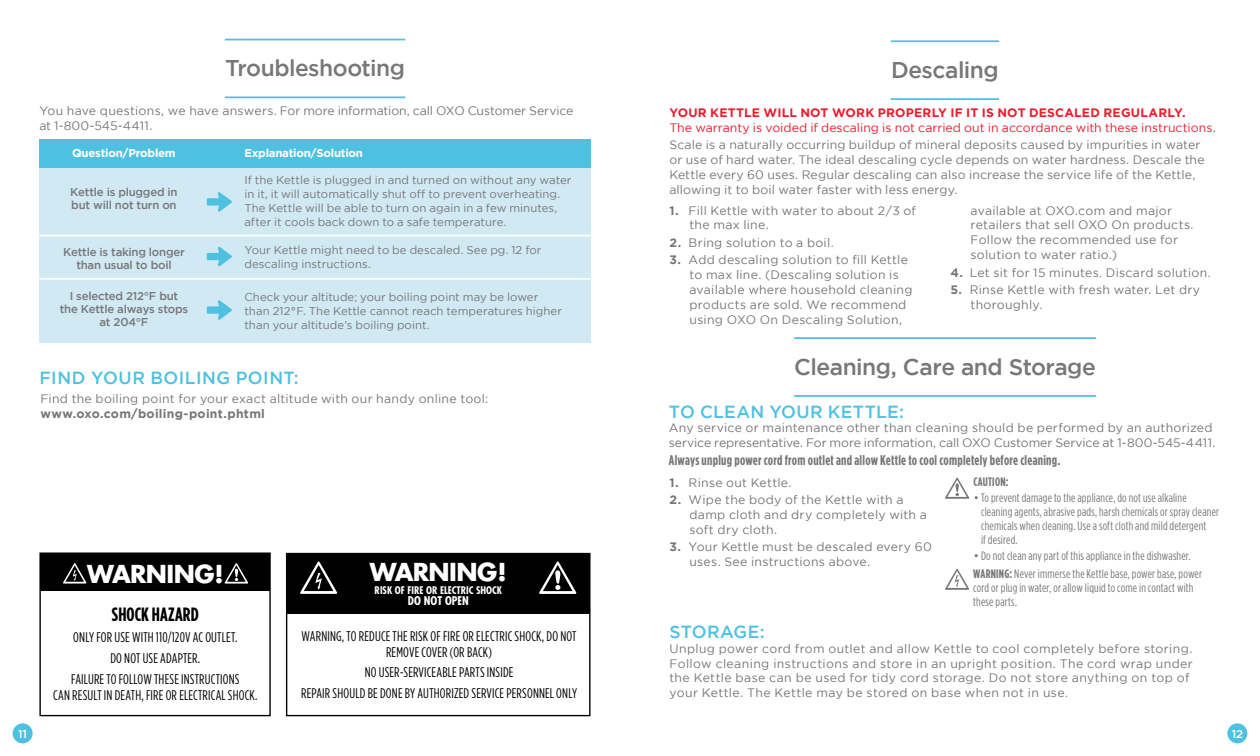
<style>
.page{position:relative;width:1260px;height:756px;background:#fff}
.page>*{position:absolute;margin:0;border:0;box-sizing:border-box;transform-origin:0 0}
.t1{font:700 24.15px "Futura";letter-spacing:-.03em;color:#fff}
.t2{font:500 22.75px "Gotham";letter-spacing:-.02em;color:#77777a}
.t3{font:700 19.25px "Gotham Condensed";letter-spacing:.005em;color:#000}
.t4{font:500 17.5px "Gotham";letter-spacing:.015em;color:#4ec1e0}
.t5{font:condensed 14px/20.8px "Gotham";letter-spacing:.01em;color:#000;text-align:center}
.t6{font:700 14px "Gotham Condensed";letter-spacing:.015em;color:#77777a}
.t7{font:12.25px/14.9px "Gotham";letter-spacing:.02em;color:#77777a}
.t8{font:condensed 12.25px/14px "Gotham";letter-spacing:.015em;color:#77777a}
.t9{font:12.25px/14.9px "Gotham";letter-spacing:-.005em;color:#77777a}
.t10{font:12.25px "Gotham";color:#ed1c2e}
.t11{font:700 12.25px "Gotham";letter-spacing:.015em;color:#ed1c2e}
.t12{font:700 12.25px "Gotham";letter-spacing:.025em;color:#77777a}
.t13{font:700 12.25px "Gotham Condensed";letter-spacing:.02em;color:#77777a}
.t14{font:700 condensed 11.72px "Futura";color:#fff}
.t15{font:11.38px/14px "Gotham";letter-spacing:.005em;color:#77777a}
.t16{font:500 11.38px/13.1px "Gotham";letter-spacing:-.02em;color:#77777a;text-align:center}
.t17{font:700 11.38px "Gotham";letter-spacing:-.02em;color:#fff}
.t18{font:500 11.38px "Gotham";color:#fff}
.t19{font:700 condensed 10.33px "Futura";color:#fff}
.s1{font-weight:700}
.s2{font-weight:300;font-stretch:normal}
.s3{font-family:"Gotham Condensed";font-weight:700;font-stretch:normal}
</style>
<div class="page">
<hr style="left:225px;top:39px;width:180px;height:1px;background:#4ec1e0">
<hr style="left:225px;top:96px;width:180px;height:2px;background:#4ec1e0">
<hr style="left:891px;top:40px;width:108px;height:2px;background:#4ec1e0">
<hr style="left:891px;top:98px;width:108px;height:2px;background:#4ec1e0">
<div style="left:39px;top:158px;width:552px;height:185px;background:#d1e9f3"></div>
<div style="left:39px;top:139px;width:552px;height:29px;background:#4ec1e0"></div>
<svg style="left:207px;top:247px;width:25px;height:19px"></svg>
<svg style="left:207px;top:300px;width:25px;height:20px"></svg>
<svg style="left:207px;top:192px;width:25px;height:20px"></svg>
<hr style="left:39px;top:235px;width:552px;height:1px;background:#fff">
<hr style="left:39px;top:278px;width:552px;height:2px;background:#fff">
<hr style="left:794px;top:337px;width:302px;height:2px;background:#4ec1e0">
<hr style="left:794px;top:395px;width:302px;height:2px;background:#4ec1e0">
<svg style="left:945px;top:569px;width:24px;height:21px"></svg>
<svg style="left:945px;top:478px;width:24px;height:21px"></svg>
<div style="left:286px;top:553px;width:305px;height:163px;border:1px solid #000"></div>
<div style="left:39px;top:552px;width:232px;height:164px;border:1px solid #000"></div>
<div style="left:40px;top:553px;width:230px;height:38px;background:#000"></div>
<svg style="left:225px;top:563px;width:23px;height:21px"></svg>
<svg style="left:63px;top:563px;width:23px;height:21px"></svg>
<div style="left:287px;top:553px;width:303px;height:60px;background:#000"></div>
<svg style="left:539px;top:561px;width:37px;height:33px"></svg>
<svg style="left:300px;top:561px;width:37px;height:33px"></svg>
<div style="left:13px;top:723px;width:20px;height:20px;background:#4ec1e0;border-radius:50%"></div>
<div style="left:1227px;top:723px;width:20px;height:20px;background:#4ec1e0;border-radius:50%"></div>
<h2 class="t2" style="left:225px;top:55px;width:182px">Troubleshooting</h2>
<h2 class="t2" style="left:891px;top:57px;width:109px">Descaling</h2>
<p class="t11" style="left:669px;top:105px;width:518px">YOUR KETTLE WILL NOT WORK PROPERLY IF IT IS NOT DESCALED REGULARLY.</p>
<p class="t10" style="left:669px;top:120px;width:548px">The warranty is voided if descaling is not carried out in accordance with these instructions.</p>
<p class="t7" style="left:669px;top:137px;width:537px">Scale is a naturally occurring buildup of mineral deposits caused by impurities in water or use of hard water. The ideal descaling cycle depends on water hardness. Descale the Kettle every 60 uses. Regular descaling can also increase the service life of the Kettle, allowing it to boil water faster with less energy.</p>
<p class="t7" style="left:690px;top:203px;width:228px;text-indent:-20px"><span class="s1">1.</span> Fill Kettle with water to about 2/3 of the max line.</p>
<p class="t7" style="left:669px;top:235px;width:166px"><span class="s1">2.</span> Bring solution to a boil.</p>
<p class="t7" style="left:690px;top:252px;width:225px;text-indent:-20px"><span class="s1">3.</span> Add descaling solution to fill Kettle to max line. (Descaling solution is available where household cleaning products are sold. We recommend using OXO On Descaling Solution,</p>
<p class="t9" style="left:39px;top:103px;width:536px">You have questions, we have answers. For more information, call OXO Customer Service at 1-800-545-4411.</p>
<p class="t17" style="left:72px;top:147px;width:105px">Question/Problem</p>
<p class="t17" style="left:244px;top:147px;width:120px">Explanation/Solution</p>
<p class="t15" style="left:244px;top:173px;width:329px">If the Kettle is plugged in and turned on without any water in it, it will automatically shut off to prevent overheating.<br>The Kettle will be able to turn on again in a few minutes, after it cools back down to a safe temperature.</p>
<p class="t16" style="left:70px;top:185px;width:109px;text-align:left">Kettle is plugged in but will not turn on</p>
<p class="t7" style="left:971px;top:203px;width:224px">available at OXO.com and major retailers that sell OXO On products.<br>Follow the recommended use for solution to water ratio.)</p>
<p class="t7" style="left:951px;top:265px;width:262px"><span class="s1">4.</span> Let sit for 15 minutes. Discard solution.</p>
<p class="t7" style="left:971px;top:282px;width:231px;text-indent:-20px"><span class="s1">5.</span> Rinse Kettle with fresh water. Let dry thoroughly.</p>
<p class="t15" style="left:244px;top:243px;width:299px">Your Kettle might need to be descaled. See pg. 12 for descaling instructions.</p>
<p class="t15" style="left:244px;top:290px;width:319px">Check your altitude; your boiling point may be lower than 212°F. The Kettle cannot reach temperatures higher than your altitude’s boiling point.</p>
<p class="t16" style="left:63px;top:245px;width:123px">Kettle is taking longer than usual to boil</p>
<p class="t16" style="left:60px;top:289px;width:130px">I selected 212°F but the Kettle always stops at 204°F</p>
<h3 class="t4" style="left:40px;top:368px;width:24px">Find</h3>
<h3 class="t4" style="left:91px;top:368px;width:27px">Your</h3>
<h3 class="t4" style="left:151px;top:368px;width:25px">Boiling</h3>
<h3 class="t4" style="left:236px;top:368px;width:25px">Point</h3>
<h3 class="t4" style="left:294px;top:368px;width:6px">:</h3>
<p class="t7" style="left:40px;top:391px;width:449px">Find the boiling point for your exact altitude with our handy online tool:</p>
<p class="t12" style="left:40px;top:406px;width:226px">www.oxo.com/boiling-point.phtml</p>
<h1 class="t1" style="left:87px;top:558px;width:138px">WARNING!</h1>
<h1 class="t1" style="left:370px;top:556px;width:138px">WARNING!</h1>
<h3 class="t3" style="left:112px;top:604px;width:88px">SHOCK HAZARD</h3>
<p class="t5" style="left:71px;top:627px;width:170px">ONLY FOR USE WITH 110/120V AC OUTLET.<br>DO NOT USE ADAPTER.<br>FAILURE TO FOLLOW THESE INSTRUCTIONS</p>
<p class="t5" style="left:53px;top:684px;width:206px">CAN RESULT IN DEATH, FIRE OR ELECTRICAL SHOCK.</p>
<p class="t19" style="left:375px;top:584px;width:129px">RISK OF FIRE OR ELECTRIC SHOCK</p>
<p class="t14" style="left:408px;top:594px;width:63px">DO NOT OPEN</p>
<p class="t5" style="left:302px;top:628px;width:276px;line-height:15.8px">WARNING, TO REDUCE THE RISK OF FIRE OR ELECTRIC SHOCK, DO NOT<br>REMOVE COVER (OR BACK)</p>
<p class="t5" style="left:301px;top:662px;width:277px">NO USER-SERVICEABLE PARTS INSIDE<br>REPAIR SHOULD BE DONE BY AUTHORIZED SERVICE PERSONNEL ONLY</p>
<h2 class="t2" style="left:794px;top:354px;width:303px">Cleaning, Care and Storage</h2>
<h3 class="t4" style="left:669px;top:401px;width:237px">TO CLEAN YOUR KETTLE:</h3>
<p class="t7" style="left:669px;top:421px;width:548px">Any service or maintenance other than cleaning should be performed by an authorized service representative. For more information, call OXO Customer Service at 1-800-545-4411.</p>
<p class="t6" style="left:669px;top:452px;width:393px">Always unplug power cord from outlet and allow Kettle to cool completely before cleaning.</p>
<p class="t7" style="left:669px;top:475px;width:124px"><span class="s1">1.</span> Rinse out Kettle.</p>
<p class="t7" style="left:690px;top:492px;width:239px;text-indent:-20px"><span class="s1">2.</span> Wipe the body of the Kettle with a damp cloth and dry completely with a soft dry cloth.</p>
<p class="t7" style="left:690px;top:539px;width:244px;text-indent:-20px"><span class="s1">3.</span> Your Kettle must be descaled every 60 uses. See instructions above.</p>
<p class="t13" style="left:973px;top:475px;width:37px">CAUTION:</p>
<p class="t8" style="left:981px;top:490px;width:240px;text-indent:-8px"><span class="s2">•</span> To prevent damage to the appliance, do not use alkaline cleaning agents, abrasive pads, harsh chemicals or spray cleaner chemicals when cleaning. Use a soft cloth and mild detergent<br>if desired.</p>
<p class="t8" style="left:973px;top:547px;width:230px;line-height:17.8px"><span class="s2">•</span> Do not clean any part of this appliance in the dishwasher.<br><span class="s3">WARNING:</span> Never immerse the Kettle base, power base, power</p>
<p class="t8" style="left:973px;top:581px;width:222px">cord or plug in water, or allow liquid to come in contact with these parts.</p>
<h3 class="t4" style="left:669px;top:622px;width:97px">STORAGE:</h3>
<p class="t7" style="left:669px;top:641px;width:525px">Unplug power cord from outlet and allow Kettle to cool completely before storing.<br>Follow cleaning instructions and store in an upright position. The cord wrap under the Kettle base can be used for tidy cord storage. Do not store anything on top of your Kettle. The Kettle may be stored on base when not in use.</p>
<p class="t18" style="left:18px;top:727px;width:10px">11</p>
<p class="t18" style="left:1232px;top:727px;width:13px">12</p>
</div>
